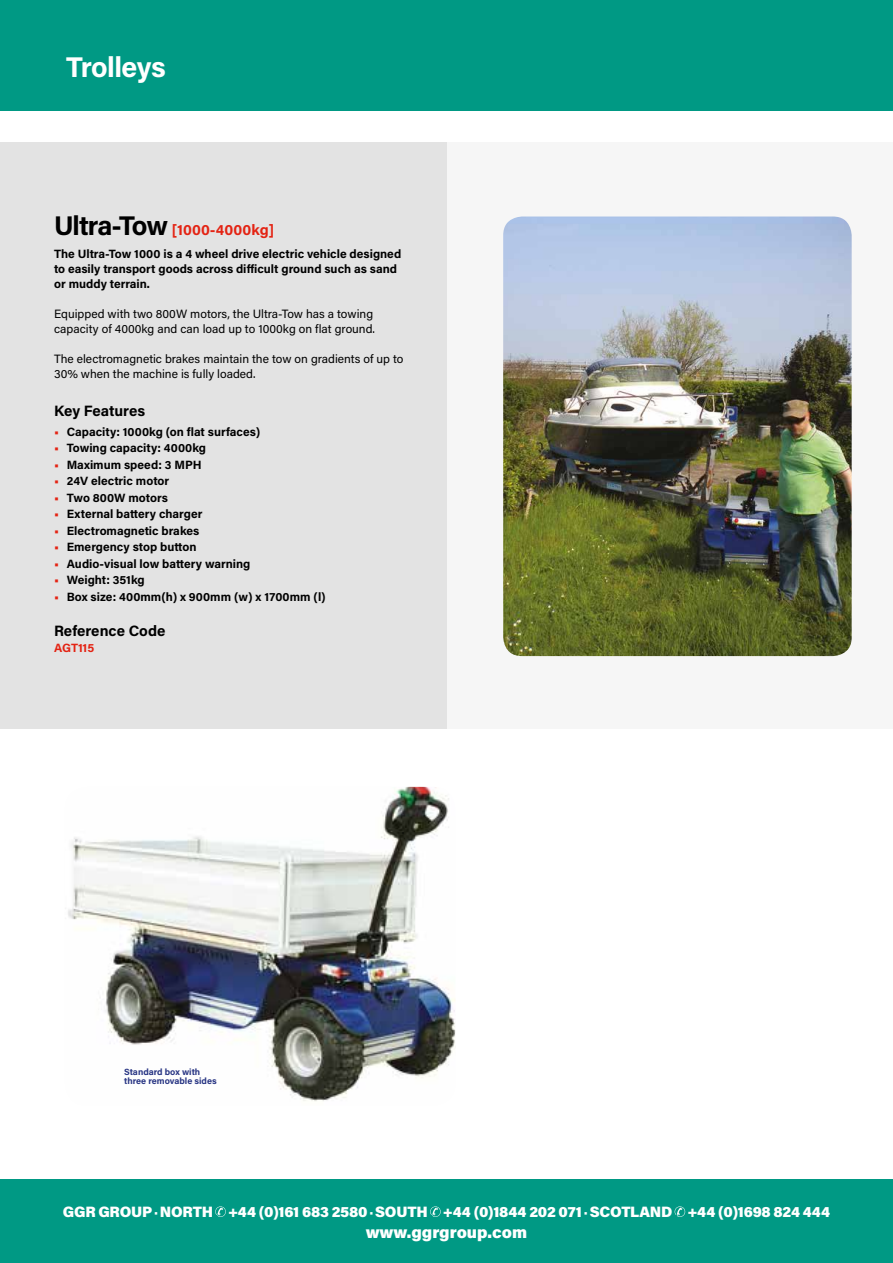
<style>
.page{position:relative;width:893px;height:1263px;background:#fff}
.page>*{position:absolute;margin:0;border:0;box-sizing:border-box;transform-origin:0 0}
.t1{font:700 28.5px "Acumin Pro";letter-spacing:-.02em;color:#fff}
.t2{font:900 16.5px "Acumin Pro";letter-spacing:-.005em;color:#fff}
.t3{font:900 15px "Acumin Pro";letter-spacing:-.02em;color:#fff}
.t4{font:700 15px "Acumin Pro";color:#000}
.t5{font:700 15px "Acumin Pro";letter-spacing:.01em;color:#e42313}
.t6{font:700 12px/15px "Acumin Pro";color:#000}
.t7{font:12px/15px "Acumin Pro";color:#000}
.t8{font:700 12px "Acumin Pro";letter-spacing:-.01em;color:#e42313}
.t9{font:700 9px/9px "Acumin Pro";color:#283583}
.s1{font-size:27px;color:#000}
.s2{color:#e42313}
.s3{font-size:12px}
</style>
<div class="page">
<div style="left:446px;top:142px;width:447px;height:587px;background:#f6f6f6"></div>
<div style="left:0;top:142px;width:446px;height:587px;background:#e3e3e3"></div>
<div style="left:0;top:0;width:893px;height:111px;background:#009984"></div>
<img style="left:504px;top:217px;width:347px;height:438px">
<div style="left:494px;top:207px;width:367px;height:458px;border:9px solid #f6f6f6;border-radius:23px"></div>
<div style="left:0;top:1179px;width:893px;height:84px;background:#009984"></div>
<svg style="left:215px;top:1206px;width:11px;height:11px"></svg>
<svg style="left:430px;top:1206px;width:11px;height:11px"></svg>
<svg style="left:675px;top:1206px;width:10px;height:11px"></svg>
<img style="left:68px;top:788px;width:386px;height:314px">
<div style="left:39px;top:761px;width:442px;height:370px;border:26px solid #fff;border-radius:36px"></div>
<h1 class="t1" style="left:66px;top:47px;width:101px">Trolleys</h1>
<p class="t5" style="left:54px;top:219px;width:222px"><span class="s1">Ultra-Tow</span> [1000-4000kg]</p>
<p class="t6" style="left:54px;top:246px;width:349px">The Ultra-Tow 1000 is a 4 wheel drive electric vehicle designed to easily transport goods across difficult ground such as sand or muddy terrain.</p>
<p class="t7" style="left:54px;top:306px;width:322px">Equipped with two 800W motors, the Ultra-Tow has a towing capacity of 4000kg and can load up to 1000kg on flat ground.</p>
<p class="t7" style="left:54px;top:351px;width:351px">The electromagnetic brakes maintain the tow on gradients of up to<br>30% when the machine is fully loaded.</p>
<p class="t4" style="left:54px;top:400px;width:93px">Key Features</p>
<p class="t6" style="left:54px;top:424px;width:208px"><span class="s2">•</span> Capacity: 1000kg (on flat surfaces)</p>
<p class="t6" style="left:54px;top:440px;width:154px"><span class="s2">•</span> Towing capacity: 4000kg</p>
<p class="t6" style="left:54px;top:457px;width:149px"><span class="s2">•</span> Maximum speed: 3 MPH</p>
<p class="t6" style="left:54px;top:473px;width:117px"><span class="s2">•</span> 24V electric motor</p>
<p class="t6" style="left:54px;top:490px;width:115px"><span class="s2">•</span> Two 800W motors</p>
<p class="t6" style="left:54px;top:506px;width:150px"><span class="s2">•</span> External battery charger</p>
<p class="t6" style="left:54px;top:523px;width:147px"><span class="s2">•</span> Electromagnetic brakes</p>
<p class="t6" style="left:54px;top:539px;width:144px"><span class="s2">•</span> Emergency stop button</p>
<p class="t6" style="left:54px;top:556px;width:198px"><span class="s2">•</span> Audio-visual low battery warning</p>
<p class="t6" style="left:54px;top:572px;width:92px"><span class="s2">•</span> Weight: 351kg</p>
<p class="t6" style="left:54px;top:589px;width:273px"><span class="s2">•</span> Box size: 400mm(h) x 900mm (w) x 1700mm (l)</p>
<p class="t4" style="left:54px;top:620px;width:113px">Reference Code</p>
<p class="t8" style="left:54px;top:640px;width:42px">AGT115</p>
<p class="t9" style="left:124px;top:1066px;width:94px">Standard box with three removable sides</p>
<p class="t3" style="left:63px;top:1201px;width:769px">GGR GROUP <span class="s3">·</span> NORTH +44 (0)161 683 2580 <span class="s3">·</span> SOUTH +44 (0)1844 202 071 <span class="s3">·</span> SCOTLAND +44 (0)1698 824 444</p>
<h2 class="t2" style="left:366px;top:1220px;width:163px">www.ggrgroup.com</h2>
</div>
